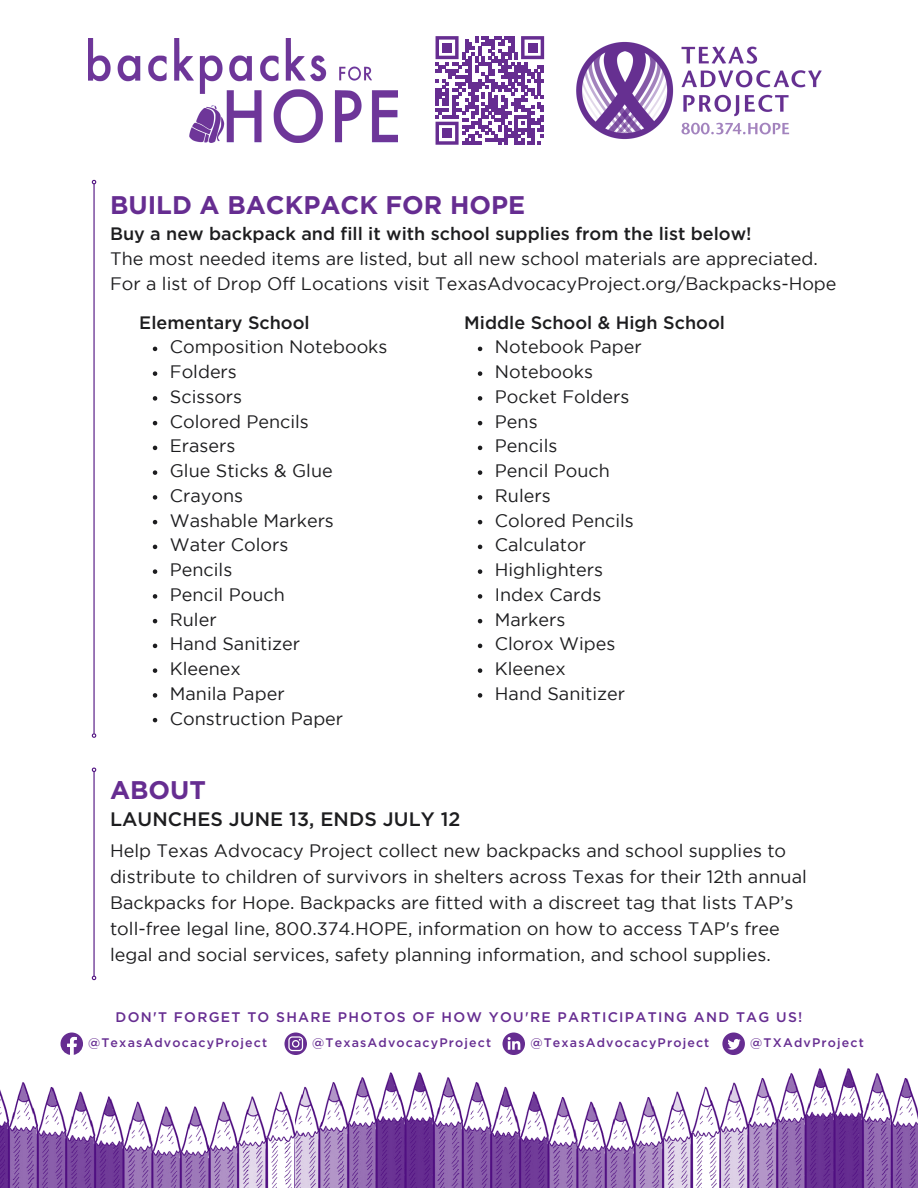
<style>
.page{position:relative;width:918px;height:1188px;background:#fff}
.page>*{position:absolute;margin:0;border:0;box-sizing:border-box;transform-origin:0 0}
.t1{font:700 25.5px "Gotham";color:#662d91}
.t2{font:500 19.5px "Gotham";letter-spacing:.005em;color:#1d1d1f}
.t3{font:18px/25.8px "Gotham";color:#1d1d1f}
.t4{font:500 18px "Gotham";color:#1d1d1f}
.t5{font:500 13.95px "Gotham";letter-spacing:.09em;color:#662d91}
.t6{font:500 12.45px "Gotham";letter-spacing:.095em;color:#662d91}
</style>
<div class="page">
<hr style="left:93px;top:184px;width:2px;height:549px;background:#501181">
<svg style="left:91px;top:732px;width:6px;height:6px"></svg>
<svg style="left:91px;top:179px;width:6px;height:6px"></svg>
<hr style="left:93px;top:772px;width:2px;height:204px;background:#501181">
<svg style="left:91px;top:975px;width:6px;height:6px"></svg>
<svg style="left:91px;top:767px;width:6px;height:6px"></svg>
<svg style="left:153px;top:347px;width:4px;height:4px"></svg>
<svg style="left:153px;top:371px;width:4px;height:5px"></svg>
<svg style="left:153px;top:396px;width:4px;height:5px"></svg>
<svg style="left:153px;top:421px;width:4px;height:4px"></svg>
<svg style="left:153px;top:446px;width:4px;height:4px"></svg>
<svg style="left:153px;top:470px;width:4px;height:5px"></svg>
<svg style="left:153px;top:495px;width:4px;height:5px"></svg>
<svg style="left:153px;top:520px;width:4px;height:4px"></svg>
<svg style="left:153px;top:545px;width:4px;height:4px"></svg>
<svg style="left:153px;top:569px;width:4px;height:5px"></svg>
<svg style="left:153px;top:594px;width:4px;height:5px"></svg>
<svg style="left:153px;top:619px;width:4px;height:4px"></svg>
<svg style="left:153px;top:644px;width:4px;height:4px"></svg>
<svg style="left:153px;top:668px;width:4px;height:5px"></svg>
<svg style="left:153px;top:693px;width:4px;height:5px"></svg>
<svg style="left:153px;top:718px;width:4px;height:4px"></svg>
<svg style="left:478px;top:347px;width:4px;height:4px"></svg>
<svg style="left:478px;top:371px;width:4px;height:5px"></svg>
<svg style="left:478px;top:396px;width:4px;height:5px"></svg>
<svg style="left:478px;top:421px;width:4px;height:4px"></svg>
<svg style="left:478px;top:446px;width:4px;height:4px"></svg>
<svg style="left:478px;top:470px;width:4px;height:5px"></svg>
<svg style="left:478px;top:495px;width:4px;height:5px"></svg>
<svg style="left:478px;top:520px;width:4px;height:4px"></svg>
<svg style="left:478px;top:545px;width:4px;height:4px"></svg>
<svg style="left:478px;top:569px;width:4px;height:5px"></svg>
<svg style="left:478px;top:594px;width:4px;height:5px"></svg>
<svg style="left:478px;top:619px;width:4px;height:4px"></svg>
<svg style="left:478px;top:644px;width:4px;height:4px"></svg>
<svg style="left:478px;top:668px;width:4px;height:5px"></svg>
<svg style="left:478px;top:693px;width:4px;height:5px"></svg>
<img style="left:89px;top:38px;width:308px;height:104px">
<svg style="left:436px;top:36px;width:108px;height:109px"></svg>
<div style="left:442px;top:43px;width:10px;height:10px;background:#662d91"></div>
<div style="left:528px;top:43px;width:10px;height:10px;background:#662d91"></div>
<div style="left:442px;top:128px;width:10px;height:10px;background:#662d91"></div>
<img style="left:576px;top:42px;width:246px;height:97px">
<img style="left:0;top:1082px;width:296px;height:106px">
<img style="left:296px;top:1072px;width:425px;height:116px">
<img style="left:721px;top:1068px;width:196px;height:120px">
<svg style="left:61px;top:1033px;width:22px;height:22px"></svg>
<svg style="left:284px;top:1033px;width:23px;height:22px"></svg>
<svg style="left:722px;top:1033px;width:23px;height:22px"></svg>
<svg style="left:503px;top:1033px;width:22px;height:22px"></svg>
<p class="t1" style="left:110px;top:194px;width:417px">BUILD A BACKPACK FOR HOPE</p>
<p class="t4" style="left:110px;top:226px;width:643px">Buy a new backpack and fill it with school supplies from the list below!</p>
<p class="t3" style="left:110px;top:247px;width:728px;line-height:24.8px">The most needed items are listed, but all new school materials are appreciated.<br>For a list of Drop Off Locations visit TexasAdvocacyProject.org/Backpacks-Hope</p>
<p class="t4" style="left:139px;top:314px;width:172px">Elementary School</p>
<p class="t3" style="left:170px;top:335px;width:219px">Composition Notebooks</p>
<p class="t3" style="left:170px;top:360px;width:69px">Folders</p>
<p class="t3" style="left:170px;top:385px;width:74px">Scissors</p>
<p class="t3" style="left:170px;top:410px;width:141px">Colored Pencils</p>
<p class="t3" style="left:170px;top:434px;width:67px">Erasers</p>
<p class="t3" style="left:170px;top:459px;width:164px">Glue Sticks &amp; Glue</p>
<p class="t3" style="left:170px;top:484px;width:75px">Crayons</p>
<p class="t3" style="left:170px;top:509px;width:166px">Washable Markers</p>
<p class="t3" style="left:170px;top:533px;width:120px">Water Colors</p>
<p class="t3" style="left:170px;top:558px;width:64px">Pencils</p>
<p class="t3" style="left:170px;top:583px;width:117px">Pencil Pouch</p>
<p class="t3" style="left:170px;top:608px;width:48px">Ruler</p>
<p class="t3" style="left:170px;top:632px;width:132px">Hand Sanitizer</p>
<p class="t3" style="left:170px;top:657px;width:73px">Kleenex</p>
<p class="t3" style="left:170px;top:682px;width:116px">Manila Paper</p>
<p class="t3" style="left:170px;top:707px;width:175px">Construction Paper</p>
<p class="t4" style="left:464px;top:314px;width:262px">Middle School &amp; High School</p>
<p class="t3" style="left:495px;top:335px;width:148px">Notebook Paper</p>
<p class="t3" style="left:495px;top:360px;width:100px">Notebooks</p>
<p class="t3" style="left:495px;top:385px;width:136px">Pocket Folders</p>
<p class="t3" style="left:495px;top:410px;width:44px">Pens</p>
<p class="t3" style="left:495px;top:434px;width:64px">Pencils</p>
<p class="t3" style="left:495px;top:459px;width:117px">Pencil Pouch</p>
<p class="t3" style="left:495px;top:484px;width:57px">Rulers</p>
<p class="t3" style="left:495px;top:509px;width:141px">Colored Pencils</p>
<p class="t3" style="left:495px;top:533px;width:93px">Calculator</p>
<p class="t3" style="left:495px;top:558px;width:110px">Highlighters</p>
<p class="t3" style="left:495px;top:583px;width:108px">Index Cards</p>
<p class="t3" style="left:495px;top:608px;width:72px">Markers</p>
<p class="t3" style="left:495px;top:632px;width:122px">Clorox Wipes</p>
<p class="t3" style="left:495px;top:657px;width:73px">Kleenex</p>
<p class="t3" style="left:495px;top:682px;width:132px">Hand Sanitizer</p>
<p class="t1" style="left:110px;top:779px;width:97px">ABOUT</p>
<p class="t2" style="left:110px;top:810px;width:352px">LAUNCHES JUNE 13, ENDS JULY 12</p>
<p class="t3" style="left:110px;top:839px;width:698px">Help Texas Advocacy Project collect new backpacks and school supplies to distribute to children of survivors in shelters across Texas for their 12th annual Backpacks for Hope. Backpacks are fitted with a discreet tag that lists TAP’s toll-free legal line, 800.374.HOPE, information on how to access TAP's free legal and social services, safety planning information, and school supplies.</p>
<p class="t5" style="left:116px;top:1010px;width:688px">DON'T FORGET TO SHARE PHOTOS OF HOW YOU'RE PARTICIPATING AND TAG US!</p>
<p class="t6" style="left:750px;top:1037px;width:115px">@TXAdvProject</p>
<p class="t6" style="left:88px;top:1037px;width:181px">@TexasAdvocacyProject</p>
<p class="t6" style="left:312px;top:1037px;width:181px">@TexasAdvocacyProject</p>
<p class="t6" style="left:530px;top:1037px;width:181px">@TexasAdvocacyProject</p>
</div>
